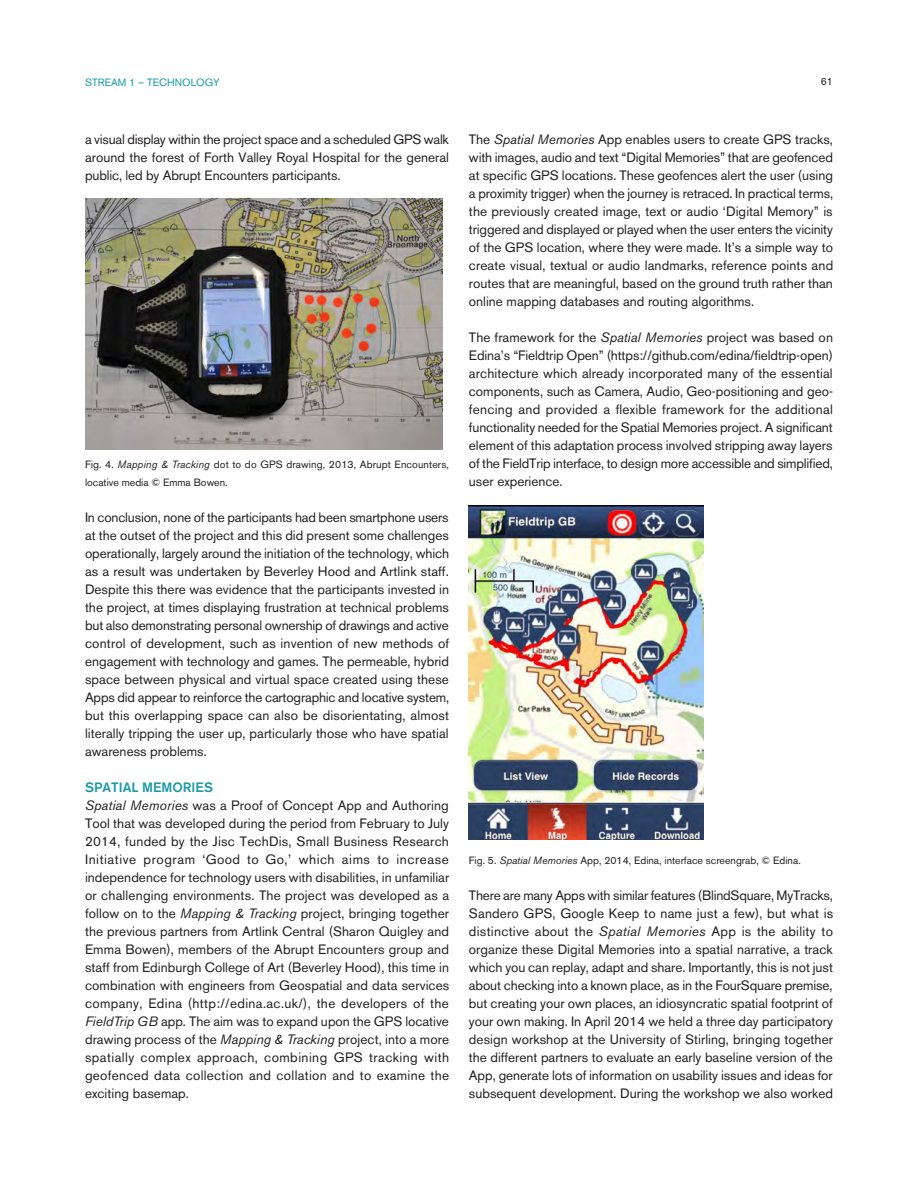
<style>
.page{position:relative;width:918px;height:1188px;background:#fff}
.page>*{position:absolute;margin:0;border:0;box-sizing:border-box;transform-origin:0 0}
.BODY_TEXT{font:13.5px/18px "Akzidenz Grotesk BE";color:#231f20;text-align:justify}
.BODY_TEXT-2{font:500 13.5px "Akzidenz Grotesk BE";color:#1e99a8}
.BODY_TEXT-3{font:10.5px/18px "Akzidenz Grotesk BE";color:#231f20}
.Paragraph_Style_1{font:10.5px "Akzidenz Grotesk BE";color:#1b9ca9}
.s1{font-style:italic}
</style>
<div class="page">
<img style="left:469px;top:505px;width:234px;height:335px">
<img style="left:85px;top:198px;width:358px;height:252px">
<p class="Paragraph_Style_1" style="left:85px;top:76px;width:136px">STREAM 1 – TECHNOLOGY</p>
<p class="BODY_TEXT" style="left:85px;top:130px;width:366px">a visual display within the project space and a scheduled GPS walk around the forest of Forth Valley Royal Hospital for the general public, led by Abrupt Encounters participants.</p>
<p class="BODY_TEXT-3" style="left:85px;top:455px;width:365px">Fig. 4. <span class="s1">Mapping &amp; Tracking</span> dot to do GPS drawing, 2013, Abrupt Encounters, locative media © Emma Bowen.</p>
<p class="BODY_TEXT" style="left:85px;top:508px;width:366px">In conclusion, none of the participants had been smartphone users at the outset of the project and this did present some challenges operationally, largely around the initiation of the technology, which as a result was undertaken by Beverley Hood and Artlink staff.<br>Despite this there was evidence that the participants invested in the project, at times displaying frustration at technical problems but also demonstrating personal ownership of drawings and active control of development, such as invention of new methods of engagement with technology and games. The permeable, hybrid space between physical and virtual space created using these Apps did appear to reinforce the cartographic and locative system, but this overlapping space can also be disorientating, almost literally tripping the user up, particularly those who have spatial awareness problems.</p>
<p class="BODY_TEXT-2" style="left:85px;top:779px;width:129px">SPATIAL MEMORIES</p>
<p class="BODY_TEXT" style="left:85px;top:796px;width:366px"><span class="s1">Spatial Memories</span> was a Proof of Concept App and Authoring Tool that was developed during the period from February to July 2014, funded by the Jisc TechDis, Small Business Research Initiative program ‘Good to Go,’ which aims to increase independence for technology users with disabilities, in unfamiliar or challenging environments. The project was developed as a follow on to the <span class="s1">Mapping &amp; Tracking</span> project, bringing together the previous partners from Artlink Central (Sharon Quigley and Emma Bowen), members of the Abrupt Encounters group and staff from Edinburgh College of Art (Beverley Hood), this time in combination with engineers from Geospatial and data services company, Edina (http://edina.ac.uk/), the developers of the <span class="s1">FieldTrip GB</span> app. The aim was to expand upon the GPS locative drawing process of the <span class="s1">Mapping &amp; Tracking</span> project, into a more spatially complex approach, combining GPS tracking with geofenced data collection and collation and to examine the exciting basemap.</p>
<p class="BODY_TEXT-3" style="left:821px;top:73px;width:14px">61</p>
<p class="BODY_TEXT" style="left:469px;top:130px;width:366px">The <span class="s1">Spatial Memories</span> App enables users to create GPS tracks, with images, audio and text “Digital Memories” that are geofenced at specific GPS locations. These geofences alert the user (using a proximity trigger) when the journey is retraced. In practical terms, the previously created image, text or audio ‘Digital Memory” is triggered and displayed or played when the user enters the vicinity of the GPS location, where they were made. It’s a simple way to create visual, textual or audio landmarks, reference points and routes that are meaningful, based on the ground truth rather than online mapping databases and routing algorithms.</p>
<p class="BODY_TEXT" style="left:469px;top:328px;width:366px">The framework for the <span class="s1">Spatial Memories</span> project was based on Edina’s “Fieldtrip Open” (https://github.com/edina/fieldtrip-open) architecture which already incorporated many of the essential components, such as Camera, Audio, Geo-positioning and geo&shy;fencing and provided a flexible framework for the additional functionality needed for the Spatial Memories project. A significant element of this adaptation process involved stripping away layers of the FieldTrip interface, to design more accessible and simplified, user experience.</p>
<p class="BODY_TEXT-3" style="left:469px;top:851px;width:333px">Fig. 5. <span class="s1">Spatial Memories</span> App, 2014, Edina, interface screengrab, © Edina.</p>
<p class="BODY_TEXT" style="left:469px;top:886px;width:366px">There are many Apps with similar features (BlindSquare, MyTracks, Sandero GPS, Google Keep to name just a few), but what is distinctive about the <span class="s1">Spatial Memories</span> App is the ability to organize these Digital Memories into a spatial narrative, a track which you can replay, adapt and share. Importantly, this is not just about checking into a known place, as in the FourSquare premise, but creating your own places, an idiosyncratic spatial footprint of your own making. In April 2014 we held a three day participatory design workshop at the University of Stirling, bringing together the different partners to evaluate an early baseline version of the App, generate lots of information on usability issues and ideas for subsequent development. During the workshop we also worked</p>
</div>
